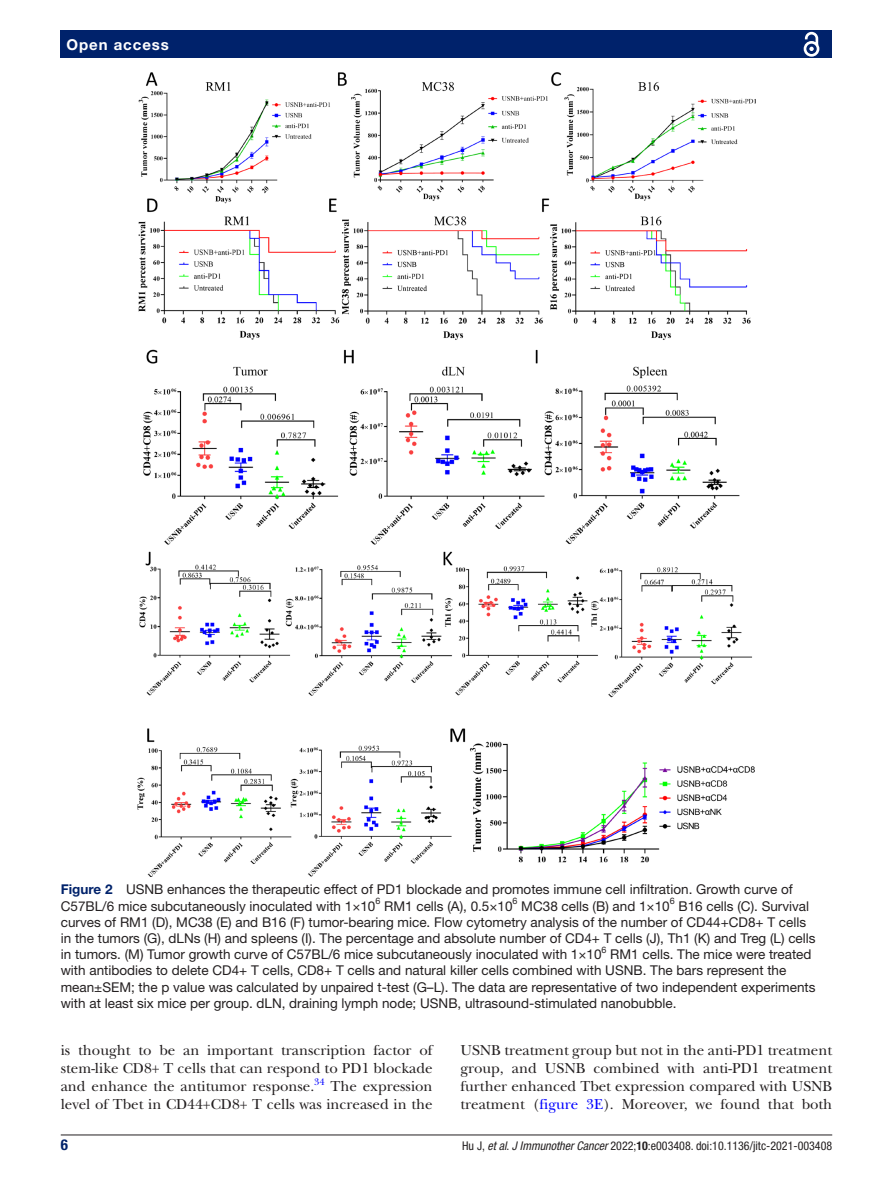
<style>
.page{position:relative;width:893px;height:1191px;background:#fff}
.page>*{position:absolute;margin:0;border:0;box-sizing:border-box;transform-origin:0 0}
.t1{font:15px/18px "New Baskerville";color:#231f20;text-align:justify}
.t2{font:700 15px "Helvetica Neue LT Std";letter-spacing:.065em;color:#fff}
.t3{font:700 condensed 15px "Helvetica Neue LT Std";color:#00226b}
.t4{font:13.5px/16.2px "Helvetica Neue LT Std";color:#231f20}
.t5{font:condensed 12px "Helvetica Neue LT Std";color:#231f20}
.t6{font:9.9px "New Baskerville";color:#00f}
.t7{font:9px "Helvetica Neue LT Std";color:#231f20}
.s1{font-weight:700;color:#00226b}
.s2{color:#00f}
.s3{font-style:italic}
.s4{font-weight:700}
</style>
<div class="page">
<hr style="left:61px;top:1134px;width:771px;height:1px;background:#231f20">
<div style="left:61px;top:31px;width:771px;height:27px;background:#00226b"></div>
<svg style="left:803px;top:31px;width:17px;height:26px"></svg>
<img style="left:138px;top:73px;width:617px;height:803px">
<p class="t2" style="left:66px;top:35px;width:104px">Open access</p>
<p class="t4" style="left:61px;top:881px;width:734px"><span class="s1">Figure 2</span> USNB enhances the therapeutic effect of PD1 blockade and promotes immune cell infiltration. Growth curve of<br>C57BL/6 mice subcutaneously inoculated with 1×10</p>
<p class="t7" style="left:375px;top:896px;width:6px">6</p>
<p class="t4" style="left:384px;top:897px;width:130px">RM1 cells (A), 0.5×10</p>
<p class="t7" style="left:513px;top:896px;width:6px">6</p>
<p class="t4" style="left:521px;top:897px;width:150px">MC38 cells (B) and 1×10</p>
<p class="t7" style="left:670px;top:896px;width:6px">6</p>
<p class="t4" style="left:61px;top:897px;width:756px;text-indent:618px">B16 cells (C). Survival curves of RM1 (D), MC38 (E) and B16 (F) tumor-bearing mice. Flow cytometry analysis of the number of CD44+CD8+ T cells in the tumors (G), dLNs (H) and spleens (I). The percentage and absolute number of CD4+ T cells (J), Th1 (K) and Treg (L) cells in tumors. (M) Tumor growth curve of C57BL/6 mice subcutaneously inoculated with 1×10<sup>6</sup> RM1 cells. The mice were treated with antibodies to delete CD4+ T cells, CD8+ T cells and natural killer cells combined with USNB. The bars represent the mean±SEM; the p value was calculated by unpaired t-test (G–L). The data are representative of two independent experiments with at least six mice per group. dLN, draining lymph node; USNB, ultrasound-stimulated nanobubble.</p>
<p class="t1" style="left:61px;top:1041px;width:373px">is thought to be an important transcription factor of stem-like CD8+ T cells that can respond to PD1 blockade and enhance the antitumor response.</p>
<p class="t6" style="left:314px;top:1075px;width:12px">34</p>
<p class="t1" style="left:61px;top:1077px;width:373px;text-align:right">The expression<br>level of Tbet in CD44+CD8+ T cells was increased in the</p>
<p class="t1" style="left:460px;top:1041px;width:373px">USNB treatment group but not in the anti-PD1 treatment group, and USNB combined with anti-PD1 treatment further enhanced Tbet expression compared with USNB treatment (<span class="s2">figure 3E</span>). Moreover, we found that both</p>
<p class="t3" style="left:61px;top:1135px;width:9px">6</p>
<p class="t5" style="left:462px;top:1138px;width:372px">Hu J, <span class="s3">et al</span>. <span class="s3">J Immunother Cancer</span> 2022;<span class="s4">10</span>:e003408. doi:10.1136/jitc-2021-003408</p>
</div>
